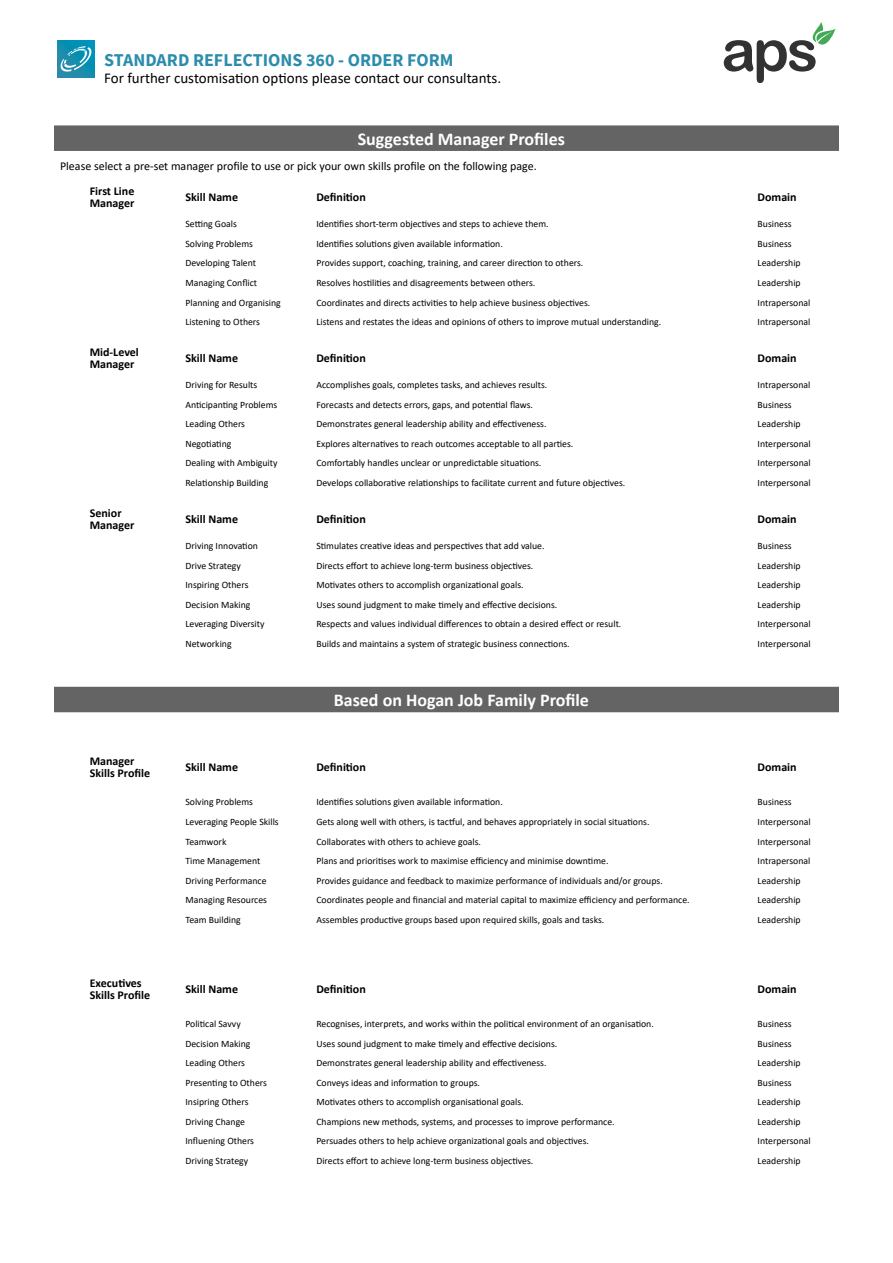
<style>
.page{position:relative;width:893px;height:1263px;background:#fff}
.page>*{position:absolute;margin:0;border:0;box-sizing:border-box;transform-origin:0 0}
.t1{font:700 18px "Calibri";color:#fff}
.t2{font:700 18px "Source Sans Pro";color:#2b8dab}
.t3{font:15px "Calibri";color:#000}
.t4{font:700 12px/12px "Calibri";color:#000}
.t5{font:12px "Calibri";color:#000}
.t6{font:9.75px "Calibri";color:#000}
</style>
<div class="page">
<div style="left:54px;top:125px;width:785px;height:26px;background:#646464"></div>
<div style="left:54px;top:687px;width:785px;height:25px;background:#646464"></div>
<svg style="left:724px;top:22px;width:112px;height:61px"></svg>
<svg style="left:58px;top:40px;width:37px;height:37px"></svg>
<svg style="left:61px;top:46px;width:30px;height:26px"></svg>
<h1 class="t2" style="left:104px;top:47px;width:351px">STANDARD REFLECTIONS 360 - ORDER FORM</h1>
<h2 class="t3" style="left:104px;top:68px;width:399px">For further customisation options please contact our consultants.</h2>
<h1 class="t1" style="left:358px;top:126px;width:209px">Suggested Manager Profiles</h1>
<p class="t5" style="left:60px;top:158px;width:478px">Please select a pre-set manager profile to use or pick your own skills profile on the following page.</p>
<p class="t4" style="left:90px;top:185px;width:46px">First Line<br>Manager</p>
<p class="t4" style="left:185px;top:191px;width:54px">Skill Name</p>
<p class="t4" style="left:316px;top:191px;width:51px">Definition</p>
<p class="t4" style="left:758px;top:191px;width:41px">Domain</p>
<p class="t6" style="left:185px;top:217px;width:53px">Setting Goals</p>
<p class="t6" style="left:316px;top:217px;width:234px">Identifies short-term objectives and steps to achieve them.</p>
<p class="t6" style="left:758px;top:217px;width:36px">Business</p>
<p class="t6" style="left:185px;top:237px;width:69px">Solving Problems</p>
<p class="t6" style="left:316px;top:237px;width:188px">Identifies solutions given available information.</p>
<p class="t6" style="left:758px;top:237px;width:36px">Business</p>
<p class="t6" style="left:185px;top:256px;width:72px">Developing Talent</p>
<p class="t6" style="left:316px;top:256px;width:268px">Provides support, coaching, training, and career direction to others.</p>
<p class="t6" style="left:758px;top:256px;width:45px">Leadership</p>
<p class="t6" style="left:185px;top:276px;width:73px">Managing Conflict</p>
<p class="t6" style="left:316px;top:276px;width:220px">Resolves hostilities and disagreements between others.</p>
<p class="t6" style="left:758px;top:276px;width:45px">Leadership</p>
<p class="t6" style="left:185px;top:296px;width:97px">Planning and Organising</p>
<p class="t6" style="left:316px;top:296px;width:275px">Coordinates and directs activities to help achieve business objectives.</p>
<p class="t6" style="left:758px;top:296px;width:54px">Intrapersonal</p>
<p class="t6" style="left:185px;top:315px;width:76px">Listening to Others</p>
<p class="t6" style="left:316px;top:315px;width:346px">Listens and restates the ideas and opinions of others to improve mutual understanding.</p>
<p class="t6" style="left:758px;top:315px;width:54px">Intrapersonal</p>
<p class="t4" style="left:90px;top:346px;width:51px">Mid-Level<br>Manager</p>
<p class="t4" style="left:185px;top:352px;width:54px">Skill Name</p>
<p class="t4" style="left:316px;top:352px;width:51px">Definition</p>
<p class="t4" style="left:758px;top:352px;width:41px">Domain</p>
<p class="t6" style="left:185px;top:378px;width:73px">Driving for Results</p>
<p class="t6" style="left:316px;top:378px;width:232px">Accomplishes goals, completes tasks, and achieves results.</p>
<p class="t6" style="left:758px;top:378px;width:54px">Intrapersonal</p>
<p class="t6" style="left:185px;top:398px;width:93px">Anticipanting Problems</p>
<p class="t6" style="left:316px;top:398px;width:218px">Forecasts and detects errors, gaps, and potential flaws.</p>
<p class="t6" style="left:758px;top:398px;width:36px">Business</p>
<p class="t6" style="left:185px;top:417px;width:61px">Leading Others</p>
<p class="t6" style="left:316px;top:417px;width:232px">Demonstrates general leadership ability and effectiveness.</p>
<p class="t6" style="left:758px;top:417px;width:45px">Leadership</p>
<p class="t6" style="left:185px;top:437px;width:47px">Negotiating</p>
<p class="t6" style="left:316px;top:437px;width:258px">Explores alternatives to reach outcomes acceptable to all parties.</p>
<p class="t6" style="left:758px;top:437px;width:55px">Interpersonal</p>
<p class="t6" style="left:185px;top:456px;width:94px">Dealing with Ambiguity</p>
<p class="t6" style="left:316px;top:456px;width:226px">Comfortably handles unclear or unpredictable situations.</p>
<p class="t6" style="left:758px;top:456px;width:55px">Interpersonal</p>
<p class="t6" style="left:185px;top:476px;width:84px">Relationship Building</p>
<p class="t6" style="left:316px;top:476px;width:310px">Develops collaborative relationships to facilitate current and future objectives.</p>
<p class="t6" style="left:758px;top:476px;width:55px">Interpersonal</p>
<p class="t4" style="left:90px;top:507px;width:46px">Senior<br>Manager</p>
<p class="t4" style="left:185px;top:513px;width:54px">Skill Name</p>
<p class="t4" style="left:316px;top:513px;width:51px">Definition</p>
<p class="t4" style="left:758px;top:513px;width:41px">Domain</p>
<p class="t6" style="left:185px;top:539px;width:74px">Driving Innovation</p>
<p class="t6" style="left:316px;top:539px;width:230px">Stimulates creative ideas and perspectives that add value.</p>
<p class="t6" style="left:758px;top:539px;width:36px">Business</p>
<p class="t6" style="left:185px;top:559px;width:57px">Drive Strategy</p>
<p class="t6" style="left:316px;top:559px;width:218px">Directs effort to achieve long-term business objectives.</p>
<p class="t6" style="left:758px;top:559px;width:45px">Leadership</p>
<p class="t6" style="left:185px;top:578px;width:65px">Inspiring Others</p>
<p class="t6" style="left:316px;top:578px;width:209px">Motivates others to accomplish organizational goals.</p>
<p class="t6" style="left:758px;top:578px;width:45px">Leadership</p>
<p class="t6" style="left:185px;top:598px;width:67px">Decision Making</p>
<p class="t6" style="left:316px;top:598px;width:242px">Uses sound judgment to make timely and effective decisions.</p>
<p class="t6" style="left:758px;top:598px;width:45px">Leadership</p>
<p class="t6" style="left:185px;top:617px;width:81px">Leveraging Diversity</p>
<p class="t6" style="left:316px;top:617px;width:306px">Respects and values individual differences to obtain a desired effect or result.</p>
<p class="t6" style="left:758px;top:617px;width:55px">Interpersonal</p>
<p class="t6" style="left:185px;top:637px;width:48px">Networking</p>
<p class="t6" style="left:316px;top:637px;width:255px">Builds and maintains a system of strategic business connections.</p>
<p class="t6" style="left:758px;top:637px;width:55px">Interpersonal</p>
<h1 class="t1" style="left:334px;top:687px;width:257px">Based on Hogan Job Family Profile</h1>
<p class="t4" style="left:90px;top:755px;width:62px">Manager<br>Skills Profile</p>
<p class="t4" style="left:185px;top:761px;width:54px">Skill Name</p>
<p class="t4" style="left:316px;top:761px;width:51px">Definition</p>
<p class="t4" style="left:758px;top:761px;width:41px">Domain</p>
<p class="t6" style="left:185px;top:795px;width:69px">Solving Problems</p>
<p class="t6" style="left:316px;top:795px;width:188px">Identifies solutions given available information.</p>
<p class="t6" style="left:758px;top:795px;width:36px">Business</p>
<p class="t6" style="left:185px;top:815px;width:95px">Leveraging People Skills</p>
<p class="t6" style="left:316px;top:815px;width:335px">Gets along well with others, is tactful, and behaves appropriately in social situations.</p>
<p class="t6" style="left:758px;top:815px;width:55px">Interpersonal</p>
<p class="t6" style="left:185px;top:834px;width:42px">Teamwork</p>
<p class="t6" style="left:316px;top:834px;width:166px">Collaborates with others to achieve goals.</p>
<p class="t6" style="left:758px;top:834px;width:55px">Interpersonal</p>
<p class="t6" style="left:185px;top:854px;width:76px">Time Management</p>
<p class="t6" style="left:316px;top:854px;width:294px">Plans and prioritises work to maximise efficiency and minimise downtime.</p>
<p class="t6" style="left:758px;top:854px;width:54px">Intrapersonal</p>
<p class="t6" style="left:185px;top:874px;width:83px">Driving Performance</p>
<p class="t6" style="left:316px;top:874px;width:348px">Provides guidance and feedback to maximize performance of individuals and/or groups.</p>
<p class="t6" style="left:758px;top:874px;width:45px">Leadership</p>
<p class="t6" style="left:185px;top:893px;width:83px">Managing Resources</p>
<p class="t6" style="left:316px;top:893px;width:375px">Coordinates people and financial and material capital to maximize efficiency and performance.</p>
<p class="t6" style="left:758px;top:893px;width:45px">Leadership</p>
<p class="t6" style="left:185px;top:913px;width:57px">Team Building</p>
<p class="t6" style="left:316px;top:913px;width:289px">Assembles productive groups based upon required skills, goals and tasks.</p>
<p class="t6" style="left:758px;top:913px;width:45px">Leadership</p>
<p class="t4" style="left:90px;top:976px;width:62px">Executives<br>Skills Profile</p>
<p class="t4" style="left:185px;top:982px;width:54px">Skill Name</p>
<p class="t4" style="left:316px;top:982px;width:51px">Definition</p>
<p class="t4" style="left:758px;top:982px;width:41px">Domain</p>
<p class="t6" style="left:185px;top:1017px;width:57px">Political Savvy</p>
<p class="t6" style="left:316px;top:1017px;width:339px">Recognises, interprets, and works within the political environment of an organisation.</p>
<p class="t6" style="left:758px;top:1017px;width:36px">Business</p>
<p class="t6" style="left:185px;top:1036px;width:67px">Decision Making</p>
<p class="t6" style="left:316px;top:1036px;width:242px">Uses sound judgment to make timely and effective decisions.</p>
<p class="t6" style="left:758px;top:1036px;width:36px">Business</p>
<p class="t6" style="left:185px;top:1056px;width:61px">Leading Others</p>
<p class="t6" style="left:316px;top:1056px;width:232px">Demonstrates general leadership ability and effectiveness.</p>
<p class="t6" style="left:758px;top:1056px;width:45px">Leadership</p>
<p class="t6" style="left:185px;top:1076px;width:83px">Presenting to Others</p>
<p class="t6" style="left:316px;top:1076px;width:165px">Conveys ideas and information to groups.</p>
<p class="t6" style="left:758px;top:1076px;width:36px">Business</p>
<p class="t6" style="left:185px;top:1095px;width:65px">Insipring Others</p>
<p class="t6" style="left:316px;top:1095px;width:209px">Motivates others to accomplish organisational goals.</p>
<p class="t6" style="left:758px;top:1095px;width:45px">Leadership</p>
<p class="t6" style="left:185px;top:1115px;width:61px">Driving Change</p>
<p class="t6" style="left:316px;top:1115px;width:300px">Champions new methods, systems, and processes to improve performance.</p>
<p class="t6" style="left:758px;top:1115px;width:45px">Leadership</p>
<p class="t6" style="left:185px;top:1134px;width:70px">Influening Others</p>
<p class="t6" style="left:316px;top:1134px;width:274px">Persuades others to help achieve organizational goals and objectives.</p>
<p class="t6" style="left:758px;top:1134px;width:55px">Interpersonal</p>
<p class="t6" style="left:185px;top:1154px;width:64px">Driving Strategy</p>
<p class="t6" style="left:316px;top:1154px;width:218px">Directs effort to achieve long-term business objectives.</p>
<p class="t6" style="left:758px;top:1154px;width:45px">Leadership</p>
</div>
